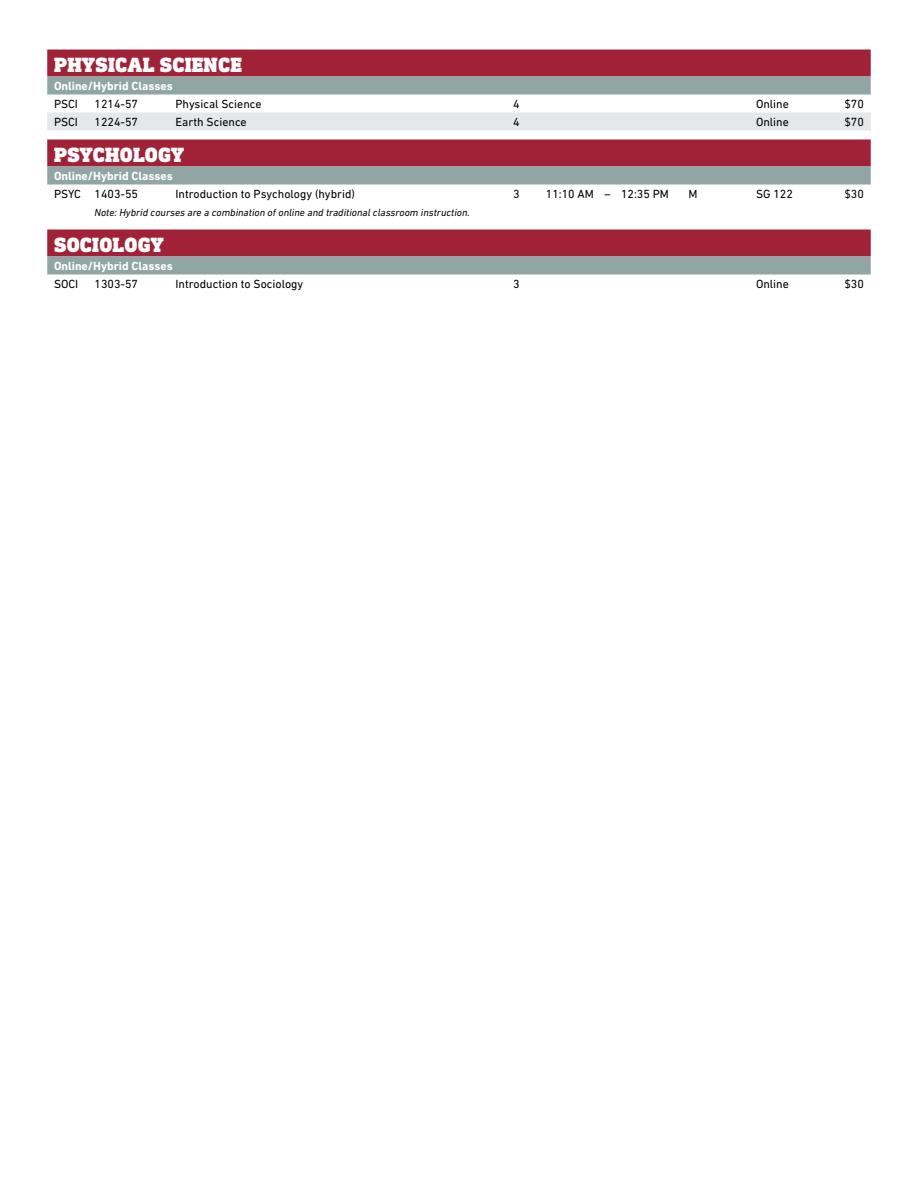
<style>
.page{position:relative;width:918px;height:1188px;background:#fff}
.page>*{position:absolute;margin:0;border:0;box-sizing:border-box;transform-origin:0 0}
.PROGRAM_HEADING{font:900 21px "DIN Next Slab Pro";letter-spacing:.01em;color:#fff}
.Classes1{font:12px "DIN Next LT Pro";color:#000}
.day_or_night{font:700 12px "DIN Next LT Pro";color:#fff}
.Classes2{font:12px "DIN Next LT Pro";color:#000}
.notes{font:italic 10.5px "DIN Next LT Pro";color:#000}
</style>
<div class="page">
<div style="left:47px;top:50px;width:824px;height:22px;background:#a12236"></div>
<hr style="left:47px;top:72px;width:824px;height:4px;background:#a12236">
<div style="left:47px;top:76px;width:824px;height:14px;background:#91a5a5"></div>
<hr style="left:47px;top:90px;width:824px;height:4px;background:#91a5a5">
<div style="left:47px;top:112px;width:824px;height:14px;background:#e6e7e8"></div>
<hr style="left:47px;top:126px;width:824px;height:4px;background:#e6e7e8">
<div style="left:47px;top:140px;width:824px;height:22px;background:#a12236"></div>
<hr style="left:47px;top:162px;width:824px;height:4px;background:#a12236">
<div style="left:47px;top:166px;width:824px;height:14px;background:#91a5a5"></div>
<hr style="left:47px;top:180px;width:824px;height:4px;background:#91a5a5">
<div style="left:47px;top:230px;width:824px;height:22px;background:#a12236"></div>
<hr style="left:47px;top:252px;width:824px;height:4px;background:#a12236">
<div style="left:47px;top:256px;width:824px;height:14px;background:#91a5a5"></div>
<hr style="left:47px;top:270px;width:824px;height:4px;background:#91a5a5">
<p class="PROGRAM_HEADING" style="left:54px;top:52px;width:189px">PHYSICAL SCIENCE</p>
<p class="day_or_night" style="left:54px;top:79px;width:120px">Online/Hybrid Classes</p>
<p class="Classes1" style="left:54px;top:97px;width:26px">PSCI</p>
<p class="Classes1" style="left:94px;top:97px;width:45px">1214-57</p>
<p class="Classes1" style="left:176px;top:97px;width:88px">Physical Science</p>
<p class="Classes1" style="left:513px;top:97px;width:8px">4</p>
<p class="Classes1" style="left:756px;top:97px;width:34px">Online</p>
<p class="Classes1" style="left:844px;top:97px;width:21px">$70</p>
<p class="Classes2" style="left:54px;top:115px;width:26px">PSCI</p>
<p class="Classes2" style="left:94px;top:115px;width:45px">1224-57</p>
<p class="Classes2" style="left:176px;top:115px;width:73px">Earth Science</p>
<p class="Classes2" style="left:513px;top:115px;width:8px">4</p>
<p class="Classes2" style="left:756px;top:115px;width:34px">Online</p>
<p class="Classes2" style="left:844px;top:115px;width:21px">$70</p>
<p class="PROGRAM_HEADING" style="left:54px;top:142px;width:132px">PSYCHOLOGY</p>
<p class="day_or_night" style="left:54px;top:169px;width:120px">Online/Hybrid Classes</p>
<p class="Classes1" style="left:54px;top:187px;width:86px">PSYC 1403-55</p>
<p class="Classes1" style="left:176px;top:187px;width:181px">Introduction to Psychology (hybrid)</p>
<p class="Classes1" style="left:513px;top:187px;width:8px">3</p>
<p class="Classes1" style="left:546px;top:187px;width:125px">11:10 AM – 12:35 PM</p>
<p class="Classes1" style="left:688px;top:187px;width:11px">M</p>
<p class="Classes1" style="left:756px;top:187px;width:38px">SG 122</p>
<p class="Classes1" style="left:844px;top:187px;width:21px">$30</p>
<p class="notes" style="left:94px;top:206px;width:377px">Note: Hybrid courses are a combination of online and traditional classroom instruction.</p>
<p class="PROGRAM_HEADING" style="left:54px;top:232px;width:111px">SOCIOLOGY</p>
<p class="day_or_night" style="left:54px;top:259px;width:120px">Online/Hybrid Classes</p>
<p class="Classes1" style="left:54px;top:277px;width:26px">SOCI</p>
<p class="Classes1" style="left:94px;top:277px;width:45px">1303-57</p>
<p class="Classes1" style="left:176px;top:277px;width:129px">Introduction to Sociology</p>
<p class="Classes1" style="left:513px;top:277px;width:8px">3</p>
<p class="Classes1" style="left:756px;top:277px;width:34px">Online</p>
<p class="Classes1" style="left:844px;top:277px;width:21px">$30</p>
</div>
